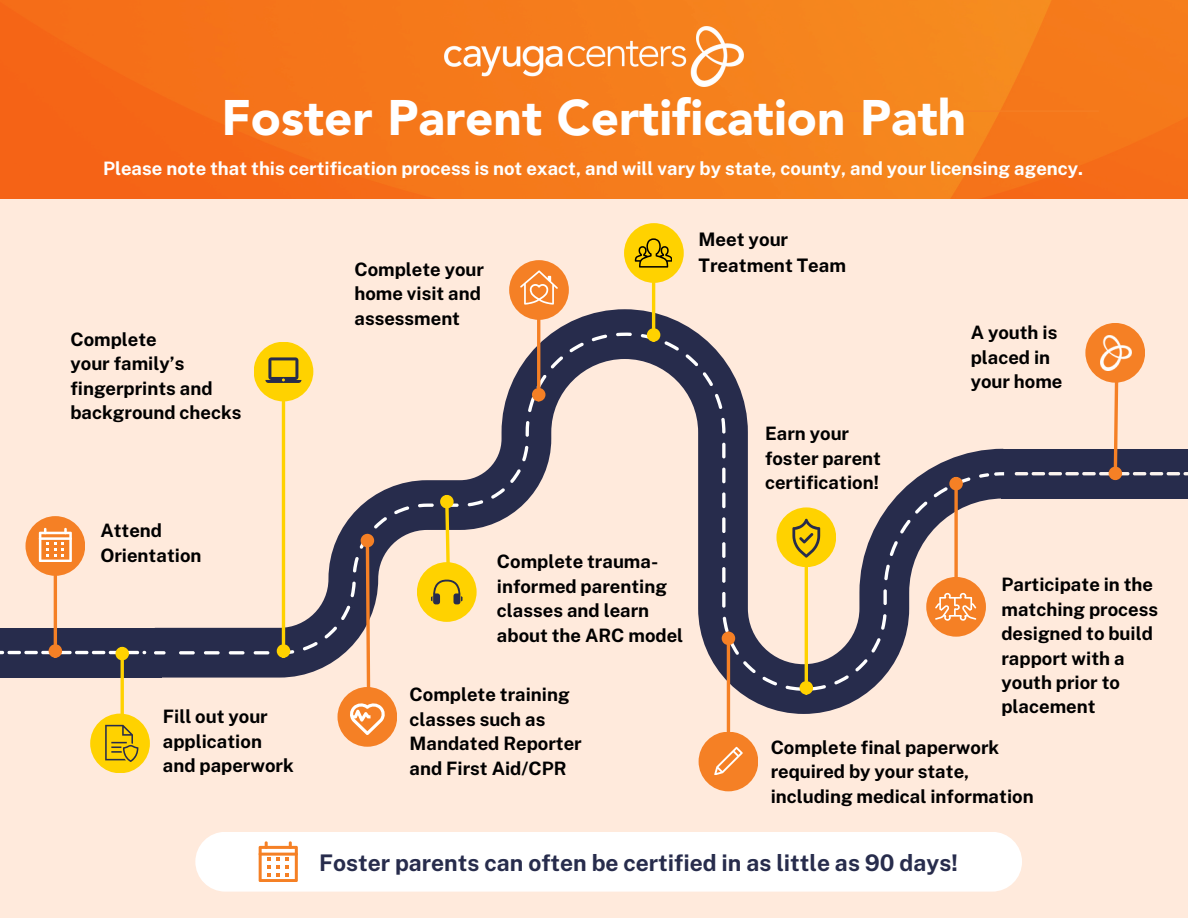
<style>
.page{position:relative;width:1188px;height:918px;background:#ffeadc}
.page>*{position:absolute;margin:0;border:0;box-sizing:border-box;transform-origin:0 0}
.t1{font:900 49.5px "Avenir LT Pro";color:#fff}
.t2{font:700 22.95px "Public Sans";color:#272c4c}
.t3{font:700 18.6px "Public Sans";color:#000}
.t4{font:700 18.45px/24.5px "Public Sans";color:#000}
.t5{font:700 18.45px "Public Sans";color:#fff}
</style>
<div class="page">
<div style="left:0;top:628px;width:162px;height:50px;background:#272c4c"></div>
<svg style="left:0;top:651px;width:146px;height:3px"></svg>
<div style="left:1001px;top:449px;width:187px;height:50px;background:#272c4c"></div>
<div style="left:338px;top:687px;width:59px;height:60px;background:#f58025;border-radius:50%"></div>
<svg style="left:155px;top:309px;width:848px;height:405px"></svg>
<svg style="left:154px;top:651px;width:12px;height:3px"></svg>
<svg style="left:179px;top:333px;width:810px;height:358px"></svg>
<svg style="left:994px;top:472px;width:10px;height:4px"></svg>
<div style="left:26px;top:516px;width:59px;height:60px;background:#f58025;border-radius:50%"></div>
<hr style="left:54px;top:536px;width:3px;height:108px;background:#f58025">
<div style="left:50px;top:646px;width:10px;height:10px;background:#f58025;border-radius:50%"></div>
<div style="left:49px;top:644px;width:13px;height:14px;border:3px solid #f58025;border-radius:50%"></div>
<div style="left:776px;top:507px;width:60px;height:60px;background:#ffd200;border-radius:50%"></div>
<div style="left:362px;top:535px;width:10px;height:11px;background:#f58025;border-radius:50%"></div>
<div style="left:361px;top:534px;width:13px;height:13px;border:3px solid #f58025;border-radius:50%"></div>
<hr style="left:805px;top:559px;width:3px;height:122px;background:#ffd200">
<div style="left:801px;top:683px;width:10px;height:10px;background:#ffd200;border-radius:50%"></div>
<div style="left:800px;top:681px;width:13px;height:14px;border:3px solid #ffd200;border-radius:50%"></div>
<div style="left:90px;top:714px;width:60px;height:59px;background:#ffd200;border-radius:50%"></div>
<div style="left:417px;top:562px;width:60px;height:60px;background:#ffd200;border-radius:50%"></div>
<div style="left:699px;top:732px;width:59px;height:59px;background:#f58025;border-radius:50%"></div>
<div style="left:926px;top:577px;width:60px;height:60px;background:#f58025;border-radius:50%"></div>
<hr style="left:121px;top:660px;width:3px;height:96px;background:#ffd200">
<div style="left:117px;top:649px;width:10px;height:10px;background:#ffd200;border-radius:50%"></div>
<div style="left:115px;top:647px;width:14px;height:13px;border:3px solid #ffd200;border-radius:50%"></div>
<hr style="left:727px;top:645px;width:3px;height:96px;background:#f58025">
<div style="left:723px;top:633px;width:11px;height:10px;background:#f58025;border-radius:50%"></div>
<div style="left:722px;top:632px;width:13px;height:13px;border:3px solid #f58025;border-radius:50%"></div>
<svg style="left:954px;top:490px;width:4px;height:87px"></svg>
<div style="left:951px;top:479px;width:10px;height:10px;background:#f58025;border-radius:50%"></div>
<div style="left:949px;top:477px;width:14px;height:13px;border:3px solid #f58025;border-radius:50%"></div>
<svg style="left:444px;top:506px;width:8px;height:57px"></svg>
<div style="left:442px;top:497px;width:10px;height:10px;background:#ffd200;border-radius:50%"></div>
<div style="left:440px;top:495px;width:14px;height:13px;border:3px solid #ffd200;border-radius:50%"></div>
<div style="left:254px;top:342px;width:59px;height:59px;background:#ffd200;border-radius:50%"></div>
<hr style="left:282px;top:395px;width:3px;height:249px;background:#ffd200">
<div style="left:278px;top:646px;width:11px;height:10px;background:#ffd200;border-radius:50%"></div>
<div style="left:277px;top:644px;width:13px;height:14px;border:3px solid #ffd200;border-radius:50%"></div>
<svg style="left:265px;top:357px;width:36px;height:26px"></svg>
<svg style="left:792px;top:519px;width:28px;height:39px"></svg>
<svg style="left:105px;top:725px;width:33px;height:37px"></svg>
<svg style="left:1015px;top:345px;width:173px;height:130px"></svg>
<div style="left:1110px;top:468px;width:10px;height:10px;background:#f58025;border-radius:50%"></div>
<div style="left:1109px;top:467px;width:13px;height:13px;border:3px solid #f58025;border-radius:50%"></div>
<div style="left:1085px;top:323px;width:60px;height:60px;background:#f58025;border-radius:50%"></div>
<img style="left:1100px;top:335px;width:32px;height:35px">
<div style="left:624px;top:223px;width:60px;height:60px;background:#ffd200;border-radius:50%"></div>
<div style="left:509px;top:260px;width:60px;height:60px;background:#f58025;border-radius:50%"></div>
<hr style="left:652px;top:254px;width:3px;height:74px;background:#ffd200">
<div style="left:649px;top:330px;width:10px;height:10px;background:#ffd200;border-radius:50%"></div>
<div style="left:647px;top:328px;width:13px;height:14px;border:3px solid #ffd200;border-radius:50%"></div>
<hr style="left:537px;top:284px;width:3px;height:104px;background:#f58025">
<div style="left:534px;top:390px;width:10px;height:10px;background:#f58025;border-radius:50%"></div>
<div style="left:532px;top:388px;width:13px;height:13px;border:3px solid #f58025;border-radius:50%"></div>
<svg style="left:431px;top:580px;width:31px;height:24px"></svg>
<img style="left:0;top:0;width:1188px;height:198px">
<img style="left:445px;top:26px;width:299px;height:60px">
<hr style="left:695px;top:111px;width:404px;height:1px;background:#f58025">
<svg style="left:39px;top:528px;width:32px;height:34px"></svg>
<div style="left:195px;top:832px;width:827px;height:60px;background:#fff;border-radius:30px"></div>
<svg style="left:259px;top:841px;width:39px;height:41px"></svg>
<svg style="left:520px;top:270px;width:38px;height:34px"></svg>
<svg style="left:635px;top:238px;width:37px;height:30px"></svg>
<svg style="left:714px;top:747px;width:28px;height:28px"></svg>
<svg style="left:349px;top:544px;width:37px;height:191px"></svg>
<svg style="left:935px;top:593px;width:41px;height:28px"></svg>
<h1 class="t1" style="left:222px;top:98px;width:746px">Foster Parent Certification Path</h1>
<p class="t5" style="left:103px;top:157px;width:982px">Please note that this certification process is not exact, and will vary by state, county, and your licensing agency.</p>
<p class="t4" style="left:70px;top:327px;width:88px">Complete</p>
<p class="t4" style="left:70px;top:351px;width:172px">your family’s fingerprints and background checks</p>
<p class="t4" style="left:100px;top:518px;width:63px">Attend</p>
<p class="t4" style="left:100px;top:543px;width:103px">Orientation</p>
<p class="t4" style="left:163px;top:704px;width:106px">Fill out your application</p>
<p class="t4" style="left:163px;top:753px;width:133px">and paperwork</p>
<p class="t3" style="left:699px;top:228px;width:91px">Meet your</p>
<p class="t4" style="left:354px;top:257px;width:131px">Complete your</p>
<p class="t3" style="left:699px;top:254px;width:149px">Treatment Team</p>
<p class="t4" style="left:354px;top:282px;width:128px">home visit and assessment</p>
<p class="t4" style="left:765px;top:421px;width:117px">Earn your foster parent certification!</p>
<p class="t4" style="left:971px;top:320px;width:93px">A youth is placed in your home</p>
<p class="t4" style="left:497px;top:550px;width:188px">Complete trauma&shy;informed parenting classes and learn about the ARC model</p>
<p class="t4" style="left:410px;top:682px;width:174px">Complete training classes such as<br>Mandated Reporter and First Aid/CPR</p>
<p class="t4" style="left:1001px;top:572px;width:158px">Participate in the matching process designed to build rapport with a youth prior to placement</p>
<p class="t4" style="left:771px;top:735px;width:230px">Complete final paperwork required by your state,</p>
<p class="t4" style="left:771px;top:784px;width:264px">including medical information</p>
<p class="t2" style="left:319px;top:849px;width:640px">Foster parents can often be certified in as little as 90 days!</p>
</div>
